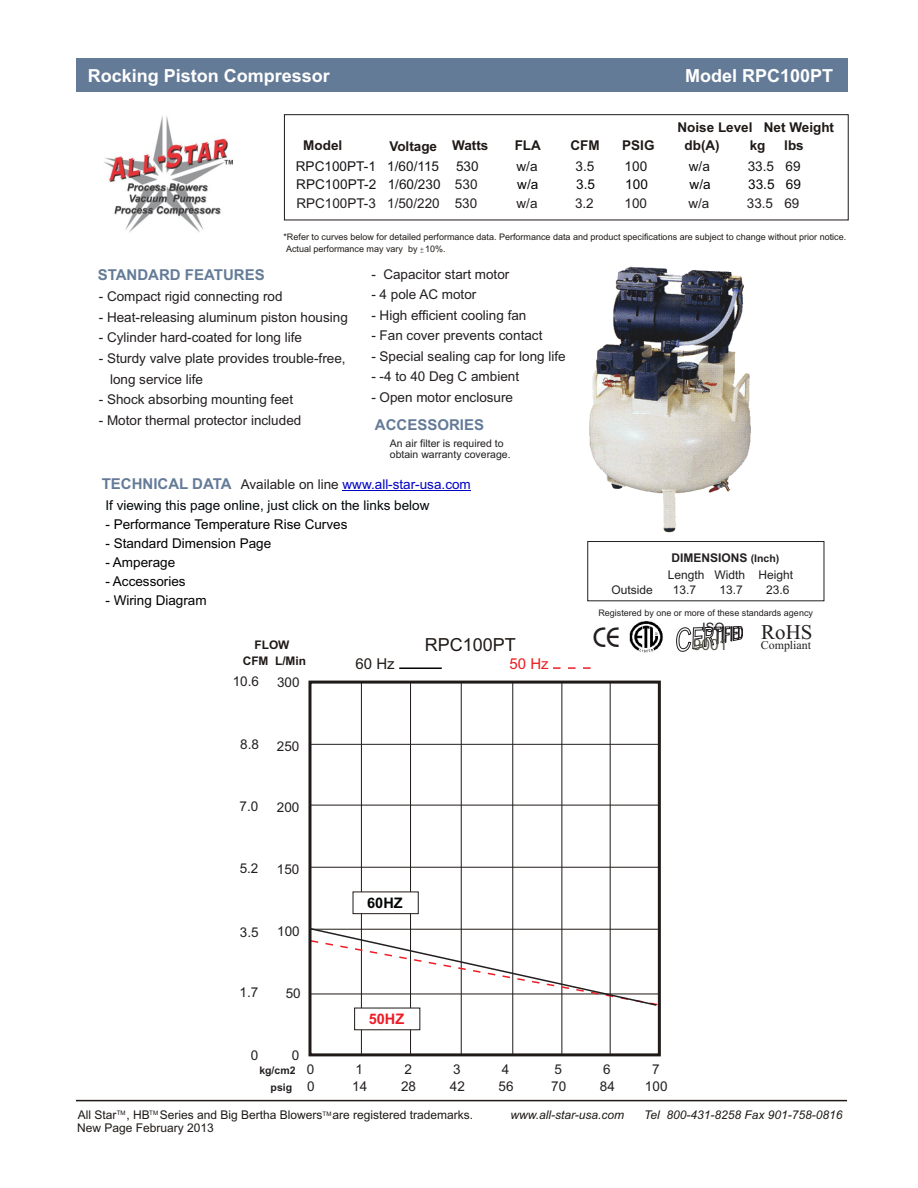
<style>
.page{position:relative;width:918px;height:1188px;background:#fff}
.page>*{position:absolute;margin:0;border:0;box-sizing:border-box;transform-origin:0 0}
.t1{font:500 28.05px "Bauhaus IT Cby BT";color:#231f20;scale:.96 1}
.t2{font:21px "Times New Roman";color:#231f20}
.t3{font:700 18px "Arial";color:#fff}
.t4{font:18px "Arial";color:#1f1a17}
.t5{font:15.45px "Arial";color:#58574b}
.t6{font:700 15px "Arial";color:#647b98}
.t7{font:15px "Arial";color:#1f1a17}
.t8{font:15px "Arial";color:#ed1c24}
.t9{font:700 14.55px "Arial";color:#020304}
.t10{font:700 14.55px "Arial";color:#ed1c24}
.t11{font:13.5px/20.5px "Arial";color:#231f20}
.t12{font:13.5px "Arial";color:#000001}
.t13{font:13.5px "Arial";color:#17171a}
.t14{font:700 13.5px "Arial";color:#1f1a17}
.t15{font:13.5px "Arial";color:#000809}
.t16{font:13.5px "Arial";color:#0000c4}
.t17{font:13.5px "Arial";color:#050505}
.t18{font:13.05px "Arial";color:#231f20}
.t19{font:12px "Arial";color:#1f1a17}
.t20{font:12px/17.1px "Arial";color:#231f20}
.t21{font:italic 12px "Arial";color:#1f1a17}
.t22{font:700 11.85px "Arial";color:#1f1a17}
.t23{font:11.85px "Times New Roman";color:#231f20}
.t24{font:10.5px/11.7px "Arial";color:#231f20}
.t25{font:700 10.5px "Arial";color:#231f20}
.t26{font:9px/12.3px "Arial";color:#1f1a17}
.t27{font:9px "Arial";color:#231f20}
.t28{font:6.15px "Arial";color:#1f1a17}
.s1{color:#fff}
.s2{color:#fcfafa}
.s3{color:#231f20}
.s4{font-weight:700}
.s5{font-weight:700;font-size:10.5px}
.s6{font-weight:400;font-size:13.5px}
</style>
<div class="page">
<hr style="left:76px;top:1100px;width:771px;height:1px;background:#1f1a17">
<svg style="left:284px;top:114px;width:565px;height:107px"></svg>
<div style="left:76px;top:58px;width:772px;height:34px;background:#647b98"></div>
<svg style="left:420px;top:247px;width:4px;height:5px"></svg>
<hr style="left:399px;top:667px;width:43px;height:2px;background:#020304">
<svg style="left:553px;top:667px;width:38px;height:2px"></svg>
<svg style="left:308px;top:683px;width:353px;height:372px"></svg>
<img style="left:587px;top:266px;width:164px;height:291px">
<div style="left:588px;top:541px;width:236px;height:60px;border:1px solid #231f20"></div>
<img style="left:629px;top:621px;width:34px;height:32px">
<svg style="left:676px;top:626px;width:67px;height:26px"></svg>
<hr style="left:343px;top:490px;width:128px;height:1px;background:#0000c4">
<img style="left:104px;top:116px;width:129px;height:116px">
<h3 class="t3" style="left:88px;top:69px;width:244px">Rocking Piston Compressor</h3>
<h3 class="t3" style="left:685px;top:69px;width:150px">Model RPC100PT</h3>
<p class="t14" style="left:678px;top:123px;width:158px">Noise Level Net Weight</p>
<p class="t14" style="left:452px;top:140px;width:38px">Watts</p>
<p class="t14" style="left:515px;top:140px;width:28px">FLA</p>
<p class="t14" style="left:570px;top:140px;width:31px">CFM</p>
<p class="t14" style="left:622px;top:140px;width:34px">PSIG</p>
<p class="t14" style="left:685px;top:140px;width:37px">db(A)</p>
<p class="t14" style="left:750px;top:140px;width:17px">kg</p>
<p class="t14" style="left:784px;top:140px;width:21px">lbs</p>
<p class="t13" style="left:296px;top:162px;width:184px">RPC100PT-1 1/60/115 <span class="s1">‘’</span> 530</p>
<p class="t13" style="left:516px;top:162px;width:23px">w/a</p>
<p class="t13" style="left:575px;top:162px;width:20px">3.5</p>
<p class="t13" style="left:625px;top:162px;width:24px">100</p>
<p class="t13" style="left:689px;top:162px;width:23px">w/a</p>
<p class="t13" style="left:748px;top:162px;width:54px">33.5 69</p>
<p class="t13" style="left:296px;top:180px;width:183px">RPC100PT-2 1/60/230 <span class="s2">‘</span> <span class="s3">530</span></p>
<p class="t17" style="left:504px;top:180px;width:36px"><span class="s1">‘’</span> w/a</p>
<p class="t17" style="left:576px;top:180px;width:20px">3.5</p>
<p class="t17" style="left:625px;top:180px;width:24px">100</p>
<p class="t17" style="left:690px;top:180px;width:113px">w/a <span class="s1">‘’ ‘’</span> 33.5 69</p>
<p class="t14" style="left:303px;top:140px;width:41px">Model</p>
<p class="t14" style="left:389px;top:141px;width:49px">Voltage</p>
<p class="t11" style="left:296px;top:194px;width:203px">RPC100PT-3 1/50/220 530 <span class="s1">‘’</span></p>
<p class="t11" style="left:517px;top:194px;width:23px">w/a</p>
<p class="t11" style="left:575px;top:194px;width:74px">3.2 <span class="s1">‘’’</span> 100</p>
<p class="t11" style="left:688px;top:194px;width:23px">w/a</p>
<p class="t11" style="left:747px;top:194px;width:54px">33.5 69</p>
<p class="t26" style="left:283px;top:231px;width:564px">*Refer to curves below for detailed performance data. Performance data and product specifications are subject to change without prior notice.<br>Actual performance may vary by 10%.</p>
<p class="t6" style="left:98px;top:269px;width:168px">STANDARD FEATURES</p>
<p class="t11" style="left:99px;top:288px;width:185px">- Compact rigid connecting rod</p>
<p class="t11" style="left:99px;top:308px;width:251px">- Heat-releasing aluminum piston housing</p>
<p class="t11" style="left:99px;top:329px;width:205px">- Cylinder hard-coated for long life</p>
<p class="t11" style="left:110px;top:349px;width:237px;text-indent:-11px">- Sturdy valve plate provides trouble-free, long service life</p>
<p class="t11" style="left:99px;top:390px;width:196px">- Shock absorbing mounting feet</p>
<p class="t11" style="left:99px;top:411px;width:204px">- Motor thermal protector included</p>
<p class="t11" style="left:371px;top:265px;width:140px">- Capacitor start motor</p>
<p class="t11" style="left:371px;top:286px;width:107px">- 4 pole AC motor</p>
<p class="t11" style="left:371px;top:306px;width:157px">- High efficient cooling fan</p>
<p class="t11" style="left:371px;top:327px;width:173px">- Fan cover prevents contact</p>
<p class="t11" style="left:371px;top:347px;width:196px">- Special sealing cap for long life</p>
<p class="t11" style="left:371px;top:368px;width:149px">- -4 to 40 Deg C ambient</p>
<p class="t11" style="left:371px;top:388px;width:143px">- Open motor enclosure</p>
<p class="t6" style="left:375px;top:419px;width:111px">ACCESSORIES</p>
<p class="t24" style="left:390px;top:438px;width:122px">An air filter is required to obtain warranty coverage.</p>
<p class="t6" style="left:102px;top:478px;width:131px">TECHNICAL DATA</p>
<p class="t15" style="left:105px;top:500px;width:326px">If viewing this page online, just click on the links below</p>
<p class="t12" style="left:105px;top:520px;width:244px">- Performance Temperature Rise Curves</p>
<p class="t12" style="left:105px;top:538px;width:167px">- Standard Dimension Page</p>
<p class="t12" style="left:105px;top:557px;width:71px">- Amperage</p>
<p class="t12" style="left:105px;top:576px;width:82px">- Accessories</p>
<p class="t12" style="left:105px;top:595px;width:103px">- Wiring Diagram</p>
<p class="t16" style="left:241px;top:479px;width:232px"><span class="s3">Available on line</span> www.all-star-usa.com</p>
<p class="t22" style="left:255px;top:640px;width:36px">FLOW</p>
<h3 class="t4" style="left:425px;top:638px;width:93px">RPC100PT</h3>
<p class="t22" style="left:243px;top:656px;width:65px">CFM L/Min</p>
<p class="t7" style="left:355px;top:658px;width:41px">60 Hz</p>
<p class="t8" style="left:510px;top:658px;width:41px">50 Hz</p>
<p class="t11" style="left:233px;top:673px;width:28px">10.6</p>
<p class="t11" style="left:277px;top:673px;width:24px">300</p>
<p class="t11" style="left:240px;top:736px;width:20px">8.8</p>
<p class="t11" style="left:277px;top:737px;width:24px">250</p>
<p class="t11" style="left:240px;top:798px;width:20px">7.0</p>
<p class="t11" style="left:277px;top:798px;width:24px">200</p>
<p class="t11" style="left:240px;top:860px;width:20px">5.2</p>
<p class="t11" style="left:277px;top:860px;width:24px">150</p>
<p class="t9" style="left:367px;top:897px;width:37px">60HZ</p>
<p class="t11" style="left:240px;top:923px;width:20px">3.5</p>
<p class="t11" style="left:277px;top:923px;width:24px">100</p>
<p class="t11" style="left:240px;top:983px;width:20px">1.7</p>
<p class="t11" style="left:286px;top:984px;width:17px">50</p>
<p class="t10" style="left:369px;top:1014px;width:37px">50HZ</p>
<p class="t11" style="left:251px;top:1046px;width:9px">0</p>
<p class="t11" style="left:292px;top:1046px;width:9px">0</p>
<p class="t20" style="left:668px;top:550px;width:127px;text-indent:4px"><span class="s4">DIMENSIONS</span> <span class="s5">(Inch)<br></span>Length Width Height</p>
<p class="t20" style="left:611px;top:582px;width:43px">Outside</p>
<p class="t20" style="left:673px;top:582px;width:25px">13.7</p>
<p class="t20" style="left:720px;top:582px;width:25px">13.7</p>
<p class="t20" style="left:766px;top:582px;width:25px">23.6</p>
<p class="t18" style="left:702px;top:622px;width:24px">ISO</p>
<p class="t5" style="left:693px;top:638px;width:36px">9001</p>
<p class="t27" style="left:598px;top:609px;width:216px">Registered by one or more of these standards agency</p>
<h2 class="t2" style="left:761px;top:625px;width:53px">RoHS</h2>
<h1 class="t1" style="left:593px;top:626px;width:30px">CE</h1>
<p class="t23" style="left:761px;top:641px;width:52px">Compliant</p>
<p class="t25" style="left:259px;top:1066px;width:56px">kg/cm2 <span class="s6">0</span></p>
<p class="t11" style="left:356px;top:1060px;width:9px">1</p>
<p class="t11" style="left:404px;top:1060px;width:9px">2</p>
<p class="t11" style="left:453px;top:1060px;width:9px">3</p>
<p class="t11" style="left:502px;top:1060px;width:9px">4</p>
<p class="t11" style="left:554px;top:1060px;width:9px">5</p>
<p class="t11" style="left:603px;top:1060px;width:9px">6</p>
<p class="t11" style="left:652px;top:1060px;width:9px">7</p>
<p class="t25" style="left:271px;top:1083px;width:46px">psig <span class="s6">0</span></p>
<p class="t11" style="left:352px;top:1077px;width:17px">14</p>
<p class="t11" style="left:401px;top:1077px;width:17px">28</p>
<p class="t11" style="left:450px;top:1077px;width:17px">42</p>
<p class="t11" style="left:499px;top:1077px;width:17px">56</p>
<p class="t11" style="left:551px;top:1077px;width:17px">70</p>
<p class="t11" style="left:600px;top:1077px;width:17px">84</p>
<p class="t11" style="left:645px;top:1077px;width:24px">100</p>
<p class="t28" style="left:117px;top:1111px;width:10px">TM</p>
<p class="t28" style="left:149px;top:1111px;width:10px">TM</p>
<p class="t28" style="left:323px;top:1111px;width:10px">TM</p>
<p class="t21" style="left:510px;top:1110px;width:115px">www.all-star-usa.com</p>
<p class="t21" style="left:644px;top:1110px;width:200px">Tel 800-431-8258 Fax 901-758-0816</p>
<p class="t19" style="left:78px;top:1110px;width:397px">All Star , HB Series and Big Bertha Blowers are registered trademarks.</p>
<p class="t19" style="left:77px;top:1123px;width:138px">New Page February 2013</p>
</div>
